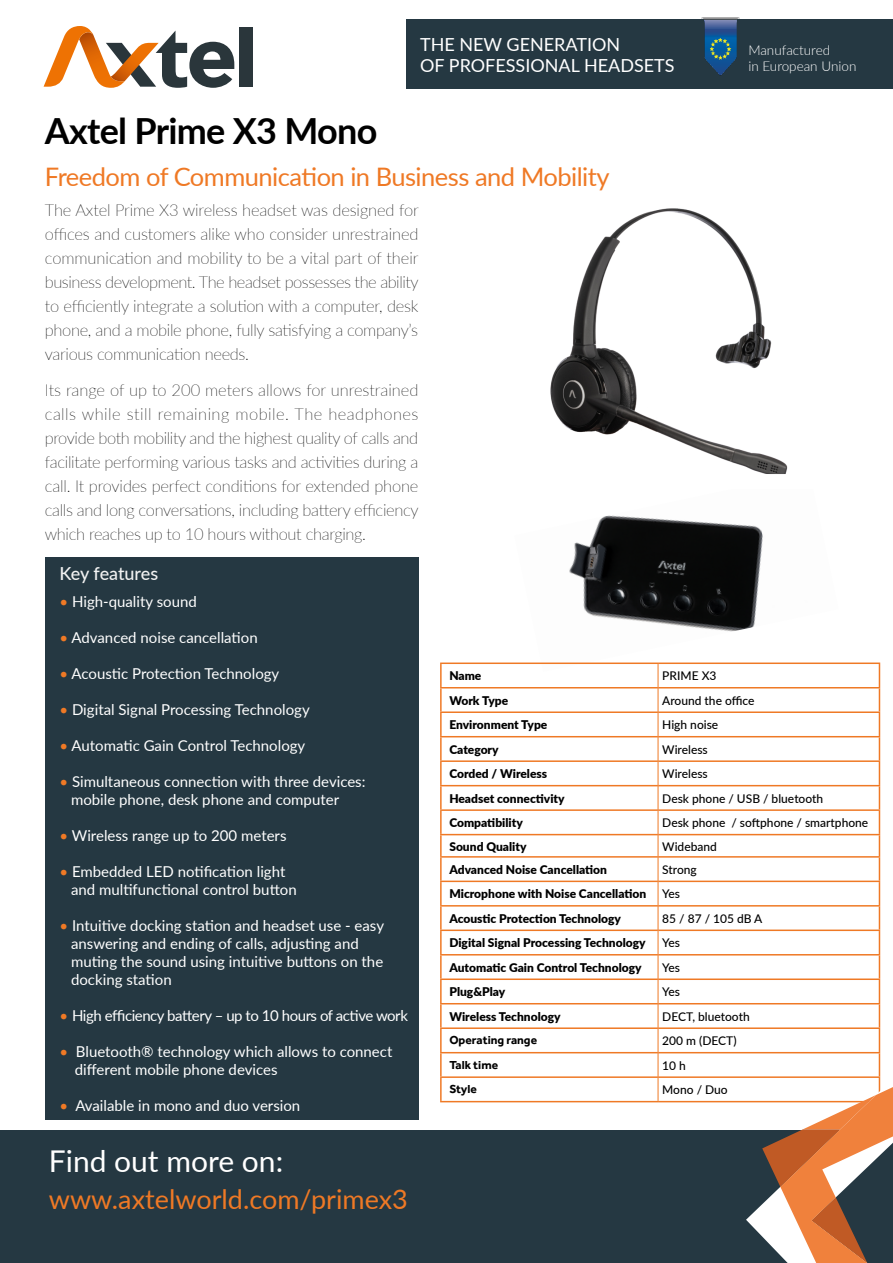
<style>
.page{position:relative;width:893px;height:1263px;background:#fff}
.page>*{position:absolute;margin:0;border:0;box-sizing:border-box;transform-origin:0 0}
.t1{font:700 36px "Lato";letter-spacing:-.02em;color:#000}
.t2{font:30px "Lato";color:#fff}
.t3{font:27px "Lato";color:#ef7925}
.t4{font:25.5px "Lato";letter-spacing:-.02em;color:#ef7925}
.t5{font:18px/21.6px "Lato";color:#fff}
.t6{font:500 18px "Lato";letter-spacing:-.005em;color:#f2f2f2}
.t7{font:100 16.5px/24px "Lato";letter-spacing:-.02em;color:#000;text-align:justify}
.t8{font:15px/18px "Lato";color:#fff}
.t9{font:15px "Lato";letter-spacing:-.03em;color:#fff}
.t10{font:300 13.5px/16.2px "Lato";color:#fff}
.t11{font:900 12px "Lato";color:#000}
.t12{font:500 12px "Lato";color:#000}
.t13{font:700 12px "Effra";color:#000}
.s1{color:#ef7925}
</style>
<div class="page">
<div style="left:45px;top:557px;width:374px;height:562px;background:#253842"></div>
<div style="left:239px;top:27px;width:13px;height:60px;background:#2a363b"></div>
<svg style="left:44px;top:26px;width:190px;height:62px"></svg>
<img style="left:569px;top:515px;width:194px;height:157px">
<hr style="left:440px;top:662px;width:218px;height:2px;background:#ef7925">
<hr style="left:658px;top:662px;width:222px;height:2px;background:#ef7925">
<hr style="left:440px;top:687px;width:218px;height:1px;background:#ef7925">
<hr style="left:658px;top:687px;width:222px;height:1px;background:#ef7925">
<hr style="left:440px;top:711px;width:218px;height:2px;background:#ef7925">
<hr style="left:658px;top:711px;width:222px;height:2px;background:#ef7925">
<hr style="left:440px;top:736px;width:218px;height:1px;background:#ef7925">
<hr style="left:658px;top:736px;width:222px;height:1px;background:#ef7925">
<hr style="left:440px;top:760px;width:218px;height:2px;background:#ef7925">
<hr style="left:658px;top:760px;width:222px;height:2px;background:#ef7925">
<hr style="left:440px;top:785px;width:218px;height:1px;background:#ef7925">
<hr style="left:658px;top:785px;width:222px;height:1px;background:#ef7925">
<hr style="left:440px;top:809px;width:218px;height:2px;background:#ef7925">
<hr style="left:658px;top:809px;width:222px;height:2px;background:#ef7925">
<hr style="left:658px;top:834px;width:222px;height:1px;background:#ef7925">
<hr style="left:440px;top:1101px;width:218px;height:1px;background:#ef7925">
<hr style="left:658px;top:1101px;width:222px;height:1px;background:#ef7925">
<hr style="left:440px;top:664px;width:2px;height:23px;background:#ef7925">
<hr style="left:440px;top:688px;width:2px;height:23px;background:#ef7925">
<hr style="left:440px;top:713px;width:2px;height:23px;background:#ef7925">
<hr style="left:440px;top:737px;width:2px;height:23px;background:#ef7925">
<hr style="left:440px;top:762px;width:2px;height:23px;background:#ef7925">
<hr style="left:440px;top:786px;width:2px;height:23px;background:#ef7925">
<hr style="left:440px;top:811px;width:2px;height:23px;background:#ef7925">
<hr style="left:440px;top:834px;width:218px;height:1px;background:#ef7925">
<hr style="left:440px;top:835px;width:2px;height:21px;background:#ef7925">
<hr style="left:440px;top:856px;width:218px;height:2px;background:#ef7925">
<hr style="left:440px;top:858px;width:2px;height:22px;background:#ef7925">
<hr style="left:658px;top:856px;width:222px;height:2px;background:#ef7925">
<hr style="left:440px;top:880px;width:218px;height:2px;background:#ef7925">
<hr style="left:440px;top:882px;width:2px;height:23px;background:#ef7925">
<hr style="left:658px;top:880px;width:222px;height:2px;background:#ef7925">
<hr style="left:440px;top:905px;width:218px;height:1px;background:#ef7925">
<hr style="left:440px;top:906px;width:2px;height:23px;background:#ef7925">
<hr style="left:658px;top:905px;width:222px;height:1px;background:#ef7925">
<hr style="left:440px;top:929px;width:218px;height:2px;background:#ef7925">
<hr style="left:440px;top:931px;width:2px;height:23px;background:#ef7925">
<hr style="left:658px;top:929px;width:222px;height:2px;background:#ef7925">
<hr style="left:440px;top:954px;width:218px;height:1px;background:#ef7925">
<hr style="left:440px;top:955px;width:2px;height:23px;background:#ef7925">
<hr style="left:658px;top:954px;width:222px;height:1px;background:#ef7925">
<hr style="left:440px;top:978px;width:218px;height:2px;background:#ef7925">
<hr style="left:440px;top:980px;width:2px;height:23px;background:#ef7925">
<hr style="left:658px;top:978px;width:222px;height:2px;background:#ef7925">
<hr style="left:440px;top:1003px;width:218px;height:1px;background:#ef7925">
<hr style="left:440px;top:1004px;width:2px;height:23px;background:#ef7925">
<hr style="left:658px;top:1003px;width:222px;height:1px;background:#ef7925">
<hr style="left:440px;top:1027px;width:218px;height:2px;background:#ef7925">
<hr style="left:440px;top:1029px;width:2px;height:23px;background:#ef7925">
<hr style="left:658px;top:1027px;width:222px;height:2px;background:#ef7925">
<hr style="left:440px;top:1052px;width:218px;height:1px;background:#ef7925">
<hr style="left:440px;top:1053px;width:2px;height:23px;background:#ef7925">
<hr style="left:658px;top:1052px;width:222px;height:1px;background:#ef7925">
<hr style="left:440px;top:1076px;width:218px;height:2px;background:#ef7925">
<hr style="left:440px;top:1078px;width:2px;height:23px;background:#ef7925">
<hr style="left:658px;top:1076px;width:222px;height:2px;background:#ef7925">
<svg style="left:658px;top:664px;width:1px;height:437px"></svg>
<div style="left:0;top:1130px;width:893px;height:132px;background:#253842"></div>
<div style="left:406px;top:19px;width:487px;height:70px;background:#253842"></div>
<img style="left:701px;top:17px;width:39px;height:59px">
<svg style="left:746px;top:664px;width:147px;height:599px"></svg>
<img style="left:550px;top:208px;width:238px;height:265px">
<h1 class="t1" style="left:45px;top:104px;width:334px">Axtel Prime X3 Mono</h1>
<p class="t5" style="left:420px;top:33px;width:256px">THE NEW GENERATION<br>OF PROFESSIONAL HEADSETS</p>
<h3 class="t4" style="left:45px;top:159px;width:566px">Freedom of Communication in Business and Mobility</h3>
<p class="t7" style="left:45px;top:198px;width:375px">The Axtel Prime X3 wireless headset was designed for offices and customers alike who consider unrestrained communication and mobility to be a vital part of their business development. The headset possesses the ability to efficiently integrate a solution with a computer, desk phone, and a mobile phone, fully satisfying a company’s various communication needs.</p>
<p class="t7" style="left:45px;top:378px;width:375px">Its range of up to 200 meters allows for unrestrained calls while still remaining mobile. The headphones provide both mobility and the highest quality of calls and facilitate performing various tasks and activities during a call. It provides perfect conditions for extended phone calls and long conversations, including battery efficiency which reaches up to 10 hours without charging.</p>
<p class="t6" style="left:60px;top:560px;width:100px">Key features</p>
<p class="t10" style="left:748px;top:41px;width:110px">Manufactured<br>in European Union</p>
<p class="t8" style="left:60px;top:592px;width:139px"><span class="s1">•</span> High-quality sound</p>
<p class="t8" style="left:60px;top:628px;width:200px"><span class="s1">•</span> Advanced noise cancellation</p>
<p class="t8" style="left:60px;top:664px;width:221px"><span class="s1">•</span> Acoustic Protection Technology</p>
<p class="t8" style="left:60px;top:700px;width:252px"><span class="s1">•</span> Digital Signal Processing Technology</p>
<p class="t8" style="left:60px;top:736px;width:247px"><span class="s1">•</span> Automatic Gain Control Technology</p>
<p class="t8" style="left:71px;top:772px;width:296px;text-indent:-12px"><span class="s1">•</span> Simultaneous connection with three devices: mobile phone, desk phone and computer</p>
<p class="t8" style="left:60px;top:826px;width:228px"><span class="s1">•</span> Wireless range up to 200 meters</p>
<p class="t8" style="left:71px;top:862px;width:227px;text-indent:-12px"><span class="s1">•</span> Embedded LED notification light and multifunctional control button</p>
<p class="t8" style="left:71px;top:916px;width:315px;text-indent:-12px"><span class="s1">•</span> Intuitive docking station and headset use - easy answering and ending of calls, adjusting and muting the sound using intuitive buttons on the docking station</p>
<p class="t9" style="left:60px;top:1005px;width:350px"><span class="s1">•</span> High efficiency battery – up to 10 hours of active work</p>
<p class="t8" style="left:75px;top:1042px;width:319px;text-indent:-15px"><span class="s1">•</span> Bluetooth® technology which allows to connect different mobile phone devices</p>
<p class="t8" style="left:60px;top:1096px;width:242px"><span class="s1">•</span> Available in mono and duo version</p>
<h2 class="t2" style="left:49px;top:1139px;width:236px">Find out more on:</h2>
<h3 class="t3" style="left:49px;top:1180px;width:360px">www.axtelworld.com/primex3</h3>
<p class="t11" style="left:449px;top:667px;width:34px">Name</p>
<p class="t12" style="left:662px;top:667px;width:56px">PRIME X3</p>
<p class="t11" style="left:449px;top:691px;width:60px">Work Type</p>
<p class="t12" style="left:662px;top:692px;width:94px">Around the office</p>
<p class="t11" style="left:449px;top:716px;width:100px">Environment Type</p>
<p class="t12" style="left:662px;top:716px;width:58px">High noise</p>
<p class="t11" style="left:449px;top:740px;width:51px">Category</p>
<p class="t12" style="left:662px;top:741px;width:47px">Wireless</p>
<p class="t11" style="left:449px;top:765px;width:99px">Corded / Wireless</p>
<p class="t12" style="left:662px;top:765px;width:47px">Wireless</p>
<p class="t11" style="left:449px;top:789px;width:117px">Headset connectivity</p>
<p class="t12" style="left:662px;top:790px;width:162px">Desk phone / USB / bluetooth</p>
<p class="t11" style="left:449px;top:814px;width:75px">Compatibility</p>
<p class="t12" style="left:662px;top:814px;width:207px">Desk phone / softphone / smartphone</p>
<p class="t11" style="left:449px;top:837px;width:79px">Sound Quality</p>
<p class="t12" style="left:662px;top:837px;width:56px">Wideband</p>
<p class="t11" style="left:449px;top:860px;width:159px">Advanced Noise Cancellation</p>
<p class="t12" style="left:662px;top:861px;width:36px">Strong</p>
<p class="t11" style="left:449px;top:885px;width:198px">Microphone with Noise Cancellation</p>
<p class="t12" style="left:662px;top:885px;width:19px">Yes</p>
<p class="t11" style="left:449px;top:909px;width:173px">Acoustic Protection Technology</p>
<p class="t12" style="left:662px;top:910px;width:102px">85 / 87 / 105 dB A</p>
<p class="t11" style="left:449px;top:934px;width:198px">Digital Signal Processing Technology</p>
<p class="t12" style="left:662px;top:934px;width:19px">Yes</p>
<p class="t11" style="left:449px;top:958px;width:194px">Automatic Gain Control Technology</p>
<p class="t12" style="left:662px;top:959px;width:19px">Yes</p>
<p class="t11" style="left:449px;top:983px;width:58px">Plug&amp;Play</p>
<p class="t12" style="left:662px;top:983px;width:19px">Yes</p>
<p class="t11" style="left:449px;top:1007px;width:113px">Wireless Technology</p>
<p class="t12" style="left:662px;top:1008px;width:89px">DECT, bluetooth</p>
<p class="t13" style="left:449px;top:1033px;width:89px">Operating range</p>
<p class="t12" style="left:662px;top:1032px;width:76px">200 m (DECT)</p>
<p class="t13" style="left:449px;top:1057px;width:50px">Talk time</p>
<p class="t12" style="left:662px;top:1057px;width:25px">10 h</p>
<p class="t13" style="left:449px;top:1082px;width:29px">Style</p>
<p class="t12" style="left:662px;top:1081px;width:67px">Mono / Duo</p>
</div>
